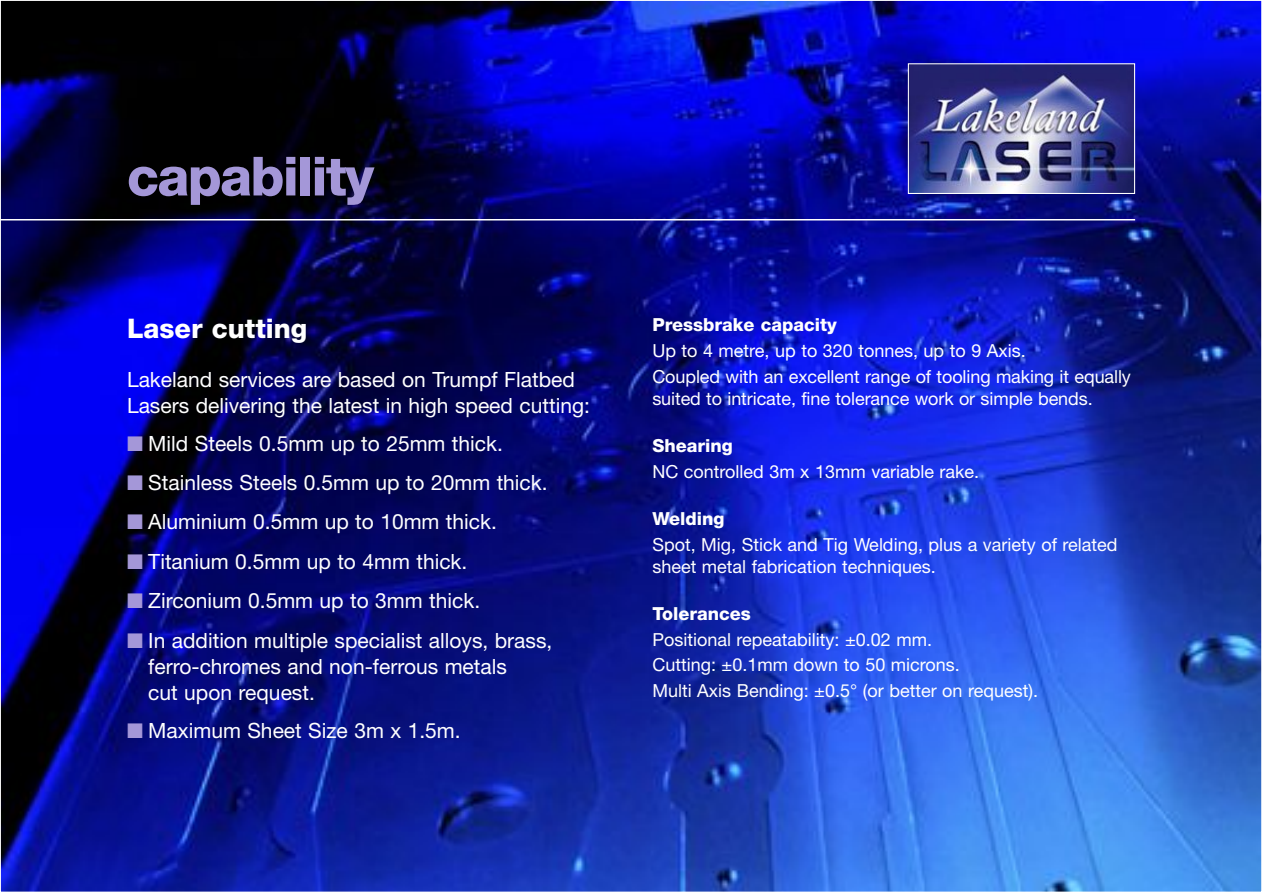
<style>
.page{position:relative;width:1262px;height:893px;background:#fff}
.page>*{position:absolute;margin:0;border:0;box-sizing:border-box;transform-origin:0 0}
.t1{font:800 54px "Helvetica Neue";letter-spacing:-.03em;color:#a497d8}
.t2{font:800 27px "Helvetica Neue";color:#fff}
.t3{font:21px/26px "Helvetica Neue";color:#fff}
.t4{font:18px/25.8px "Helvetica Neue";color:#fff}
.t5{font:800 18px "Helvetica Neue";color:#fff}
.s1{color:#a497d8}
</style>
<div class="page">
<img style="left:3px;top:3px;width:1256px;height:886px">
<img style="left:910px;top:65px;width:223px;height:127px">
<div style="left:908px;top:63px;width:227px;height:131px;border:1px solid #fff"></div>
<hr style="left:0;top:219px;width:1135px;height:1px;background:#fff">
<h1 class="t1" style="left:127px;top:144px;width:248px">capability</h1>
<h2 class="t2" style="left:127px;top:312px;width:182px">Laser cutting</h2>
<p class="t3" style="left:127px;top:367px;width:464px;line-height:25.2px">Lakeland services are based on Trumpf Flatbed<br>Lasers delivering the latest in high speed cutting:</p>
<p class="t3" style="left:127px;top:429px;width:377px"><span class="s1">■</span> Mild Steels 0.5mm up to 25mm thick.</p>
<p class="t3" style="left:127px;top:469px;width:422px"><span class="s1">■</span> Stainless Steels 0.5mm up to 20mm thick.</p>
<p class="t3" style="left:127px;top:508px;width:371px"><span class="s1">■</span> Aluminium 0.5mm up to 10mm thick.</p>
<p class="t3" style="left:127px;top:548px;width:342px"><span class="s1">■</span> Titanium 0.5mm up to 4mm thick.</p>
<p class="t3" style="left:127px;top:587px;width:355px"><span class="s1">■</span> Zirconium 0.5mm up to 3mm thick.</p>
<p class="t3" style="left:148px;top:626px;width:405px;text-indent:-21px"><span class="s1">■</span> In addition multiple specialist alloys, brass, ferro-chromes and non-ferrous metals<br>cut upon request.</p>
<p class="t3" style="left:127px;top:716px;width:335px"><span class="s1">■</span> Maximum Sheet Size 3m x 1.5m.</p>
<p class="t5" style="left:652px;top:314px;width:186px">Pressbrake capacity</p>
<p class="t4" style="left:652px;top:337px;width:480px">Up to 4 metre, up to 320 tonnes, up to 9 Axis.<br>Coupled with an excellent range of tooling making it equally</p>
<p class="t4" style="left:652px;top:385px;width:442px">suited to intricate, fine tolerance work or simple bends.</p>
<p class="t5" style="left:652px;top:434px;width:82px">Shearing</p>
<p class="t4" style="left:652px;top:458px;width:328px">NC controlled 3m x 13mm variable rake.</p>
<p class="t5" style="left:652px;top:507px;width:74px">Welding</p>
<p class="t4" style="left:652px;top:533px;width:467px;line-height:21.6px">Spot, Mig, Stick and Tig Welding, plus a variety of related sheet metal fabrication techniques.</p>
<p class="t5" style="left:652px;top:602px;width:100px">Tolerances</p>
<p class="t4" style="left:652px;top:625px;width:387px">Positional repeatability: ±0.02 mm.<br>Cutting: ±0.1mm down to 50 microns.<br>Multi Axis Bending: ±0.5° (or better on request).</p>
</div>
